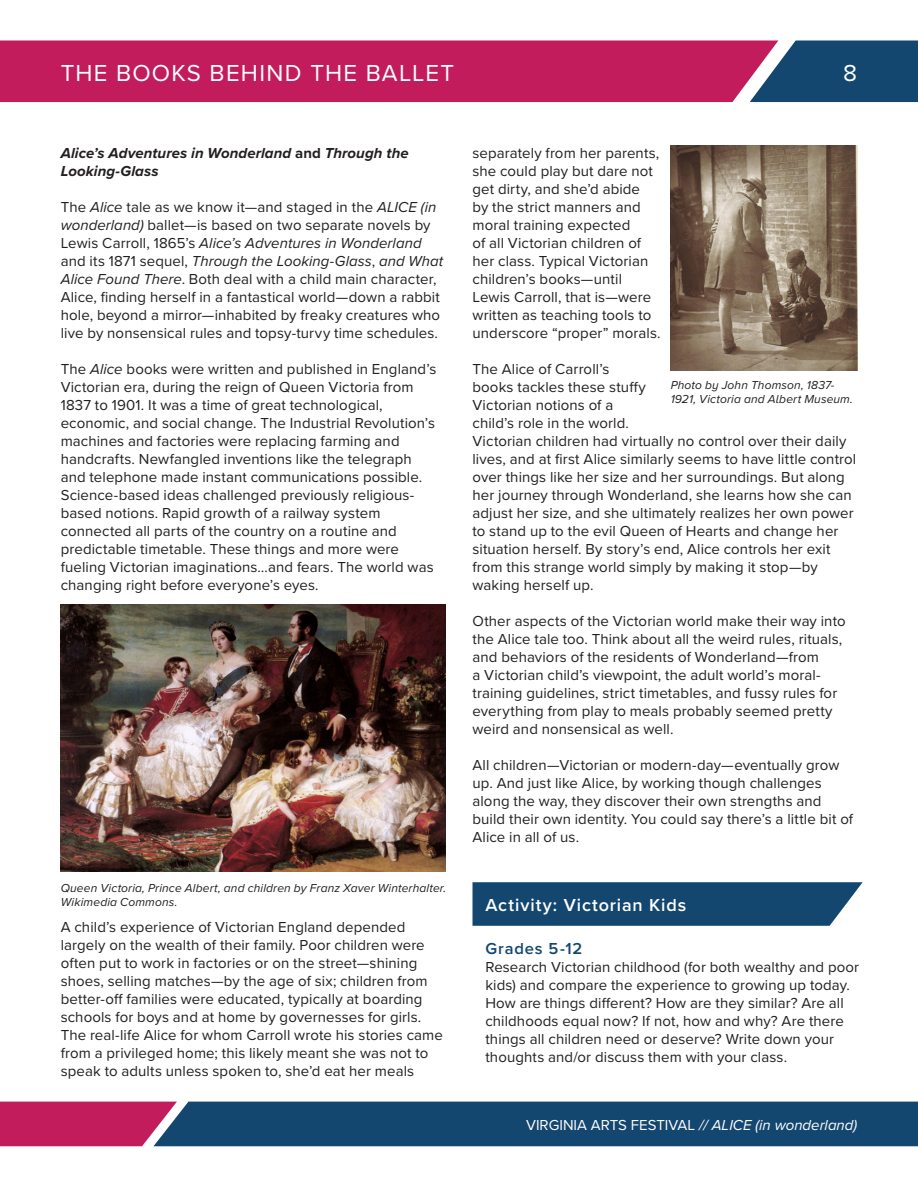
<style>
.page{position:relative;width:918px;height:1188px;background:#fff}
.page>*{position:absolute;margin:0;border:0;box-sizing:border-box;transform-origin:0 0}
.t1{font:24px "Proxima Nova";letter-spacing:.05em;color:#fff}
.t2{font:600 18px "Proxima Nova";letter-spacing:.05em;color:#fff}
.t3{font:600 16.5px "Proxima Nova";letter-spacing:.05em;color:#144770}
.t4{font:15px/18px "Proxima Nova";letter-spacing:.005em;color:#231f20}
.t5{font:italic 700 15px/18px "Proxima Nova";letter-spacing:.005em;color:#231f20}
.t6{font:italic 15px "Proxima Nova";color:#fff}
.t7{font:italic 12px/14.4px "Proxima Nova";letter-spacing:.01em;color:#231f20}
.s1{font-style:normal}
.s2{font-style:italic}
</style>
<div class="page">
<svg style="left:0;top:1102px;width:918px;height:44px;background:#35416e"></svg>
<div style="left:0;top:40px;width:750px;height:62px;background:#c21c5c"></div>
<svg style="left:750px;top:40px;width:168px;height:62px;background:#32557b"></svg>
<img style="left:61px;top:605px;width:385px;height:267px">
<img style="left:671px;top:146px;width:186px;height:224px">
<svg style="left:472px;top:882px;width:391px;height:44px;background:#205077"></svg>
<p class="t1" style="left:61px;top:55px;width:395px">THE BOOKS BEHIND THE BALLET</p>
<p class="t1" style="left:843px;top:55px;width:15px">8</p>
<p class="t5" style="left:61px;top:143px;width:349px">Alice’s Adventures in Wonderland <span class="s1">and</span> Through the<br>Looking-Glass</p>
<p class="t4" style="left:61px;top:197px;width:384px">The <span class="s2">Alice</span> tale as we know it—and staged in the <span class="s2">ALICE (in wonderland)</span> ballet—is based on two separate novels by Lewis Carroll, 1865’s <span class="s2">Alice’s Adventures in Wonderland </span>and its 1871 sequel, <span class="s2">Through the Looking-Glass</span>, <span class="s2">and What Alice Found There</span>. Both deal with a child main character, Alice, finding herself in a fantastical world—down a rabbit hole, beyond a mirror—inhabited by freaky creatures who live by nonsensical rules and topsy-turvy time schedules.</p>
<p class="t4" style="left:61px;top:359px;width:377px">The <span class="s2">Alice</span> books were written and published in England’s Victorian era, during the reign of Queen Victoria from 1837 to 1901. It was a time of great technological, economic, and social change. The Industrial Revolution’s machines and factories were replacing farming and handcrafts. Newfangled inventions like the telegraph and telephone made instant communications possible.<br>Science-based ideas challenged previously religious&shy;based notions. Rapid growth of a railway system connected all parts of the country on a routine and predictable timetable. These things and more were fueling Victorian imaginations…and fears. The world was changing right before everyone’s eyes.</p>
<p class="t7" style="left:61px;top:880px;width:387px">Queen Victoria, Prince Albert, and children by Franz Xaver Winterhalter.<br>Wikimedia Commons.</p>
<p class="t4" style="left:61px;top:917px;width:384px">A child’s experience of Victorian England depended largely on the wealth of their family. Poor children were often put to work in factories or on the street—shining shoes, selling matches—by the age of six; children from better-off families were educated, typically at boarding schools for boys and at home by governesses for girls.<br>The real-life Alice for whom Carroll wrote his stories came from a privileged home; this likely meant she was not to speak to adults unless spoken to, she’d eat her meals</p>
<p class="t4" style="left:472px;top:143px;width:190px">separately from her parents, she could play but dare not get dirty, and she’d abide<br>by the strict manners and moral training expected<br>of all Victorian children of her class. Typical Victorian children’s books—until<br>Lewis Carroll, that is—were written as teaching tools to underscore “proper” morals.</p>
<p class="t4" style="left:472px;top:359px;width:385px">The Alice of Carroll’s<br>books tackles these stuffy<br>Victorian notions of a<br>child’s role in the world.<br>Victorian children had virtually no control over their daily lives, and at first Alice similarly seems to have little control over things like her size and her surroundings. But along her journey through Wonderland, she learns how she can adjust her size, and she ultimately realizes her own power to stand up to the evil Queen of Hearts and change her situation herself. By story’s end, Alice controls her exit from this strange world simply by making it stop—by waking herself up.</p>
<p class="t4" style="left:472px;top:611px;width:375px">Other aspects of the Victorian world make their way into the Alice tale too. Think about all the weird rules, rituals, and behaviors of the residents of Wonderland—from<br>a Victorian child’s viewpoint, the adult world’s moral&shy;training guidelines, strict timetables, and fussy rules for everything from play to meals probably seemed pretty weird and nonsensical as well.</p>
<p class="t4" style="left:472px;top:755px;width:382px">All children—Victorian or modern-day—eventually grow up. And just like Alice, by working though challenges along the way, they discover their own strengths and build their own identity. You could say there’s a little bit of Alice in all of us.</p>
<p class="t7" style="left:671px;top:377px;width:184px">Photo by John Thomson, 1837-<br>1921, Victoria and Albert Museum.</p>
<p class="t2" style="left:485px;top:892px;width:203px">Activity: Victorian Kids</p>
<p class="t3" style="left:485px;top:936px;width:98px">Grades 5-12</p>
<p class="t4" style="left:485px;top:957px;width:375px">Research Victorian childhood (for both wealthy and poor kids) and compare the experience to growing up today.<br>How are things different? How are they similar? Are all childhoods equal now? If not, how and why? Are there things all children need or deserve? Write down your thoughts and/or discuss them with your class.</p>
<p class="t6" style="left:526px;top:1114px;width:333px"><span class="s1">VIRGINIA ARTS FESTIVAL</span> // ALICE (in wonderland)</p>
</div>
